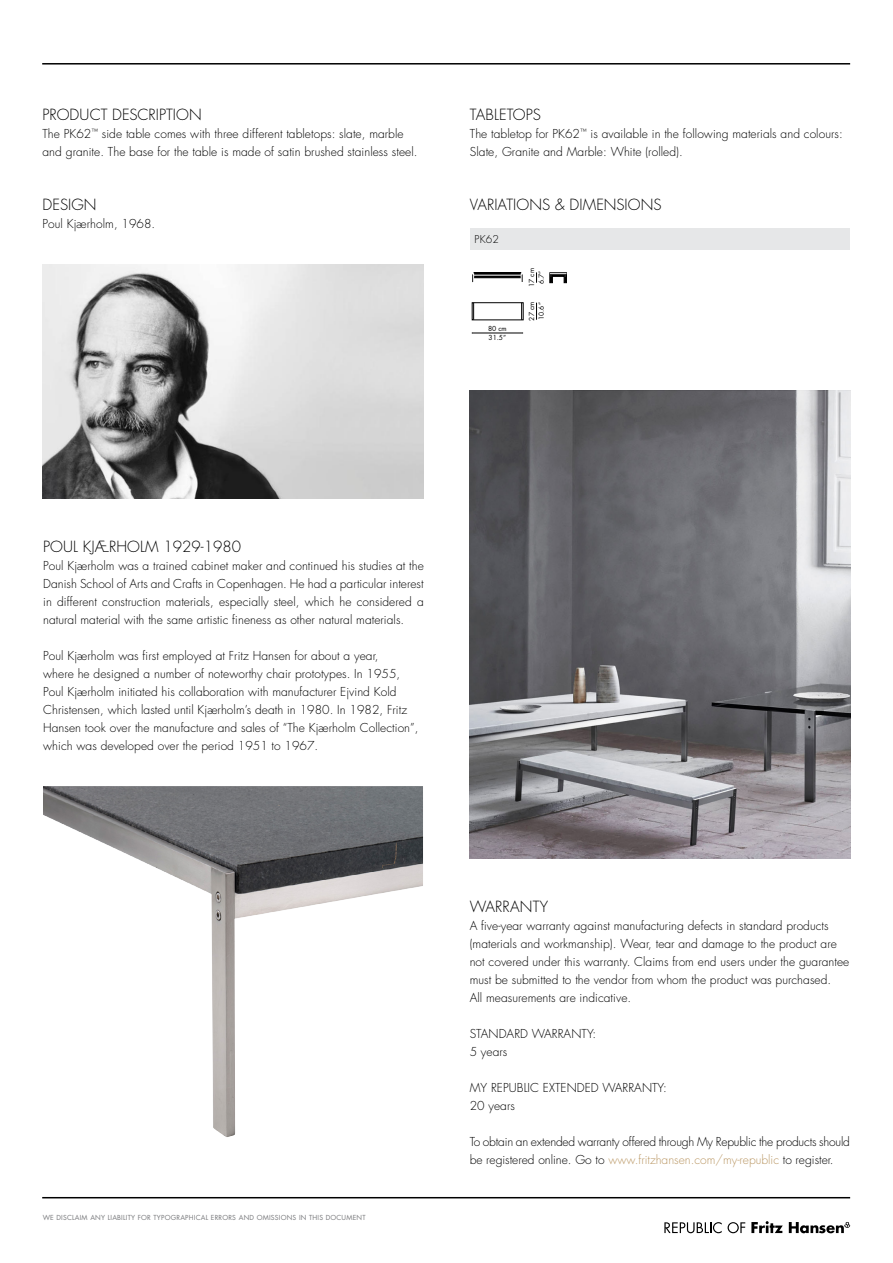
<style>
.page{position:relative;width:893px;height:1263px;background:#fff}
.page>*{position:absolute;margin:0;border:0;box-sizing:border-box;transform-origin:0 0}
.t1{font:300 15px "Futura Std";letter-spacing:.005em;color:#000}
.t2{font:300 12px/18px "Futura Std";letter-spacing:.005em;color:#000}
.t3{font:300 12px/18px "Futura Std";letter-spacing:-.015em;color:#000}
.t4{font:300 10.5px "Futura Std";color:#000}
.t5{font:6.75px "Futura Std";letter-spacing:.03em;color:#77787b}
.t6{font:6.75px/9.8px "Futura Std";color:#000}
.t7{font:4.05px "Arial";color:#fff}
.s1{color:#ba9764}
</style>
<div class="page">
<hr style="left:42px;top:63px;width:808px;height:2px;background:#000">
<svg style="left:664px;top:1222px;width:58px;height:11px"></svg>
<svg style="left:728px;top:1222px;width:17px;height:11px"></svg>
<svg style="left:751px;top:1221px;width:32px;height:12px"></svg>
<svg style="left:789px;top:1222px;width:61px;height:11px"></svg>
<hr style="left:42px;top:1197px;width:808px;height:1px;background:#000">
<img style="left:470px;top:390px;width:381px;height:468px">
<img style="left:43px;top:264px;width:381px;height:234px">
<div style="left:470px;top:228px;width:380px;height:21px;background:#e6e7e8"></div>
<img style="left:43px;top:786px;width:380px;height:351px">
<svg style="left:536px;top:303px;width:1px;height:17px"></svg>
<hr style="left:472px;top:333px;width:51px;height:1px;background:#000">
<svg style="left:549px;top:272px;width:18px;height:11px"></svg>
<div style="left:474px;top:272px;width:47px;height:3px;border:1px solid #000"></div>
<div style="left:474px;top:275px;width:47px;height:3px;background:#000;border:1px solid #000"></div>
<svg style="left:521px;top:274px;width:2px;height:8px"></svg>
<hr style="left:474px;top:275px;width:47px;height:1px;background:#fff">
<svg style="left:472px;top:274px;width:2px;height:9px"></svg>
<svg style="left:473px;top:303px;width:1px;height:17px"></svg>
<svg style="left:521px;top:303px;width:1px;height:17px"></svg>
<p class="t1" style="left:43px;top:105px;width:161px">PRODUCT DESCRIPTION</p>
<p class="t2" style="left:43px;top:125px;width:376px">The PK62<sup>™</sup> side table comes with three different tabletops: slate, marble and granite. The base for the table is made of satin brushed stainless steel.</p>
<p class="t1" style="left:43px;top:195px;width:56px">DESIGN</p>
<p class="t2" style="left:43px;top:215px;width:114px">Poul Kjærholm, 1968.</p>
<p class="t1" style="left:470px;top:105px;width:73px">TABLETOPS</p>
<p class="t2" style="left:470px;top:125px;width:374px">The tabletop for PK62<sup>™</sup> is available in the following materials and colours:<br>Slate, Granite and Marble: White (rolled).</p>
<p class="t1" style="left:470px;top:195px;width:193px">VARIATIONS &amp; DIMENSIONS</p>
<p class="t4" style="left:475px;top:233px;width:26px">PK62</p>
<p class="t6" style="left:488px;top:323px;width:20px">80 cm<br>31.5”</p>
<p class="t6" style="left:527px;top:287px;width:20px;text-align:center;rotate:-90deg">17 cm<br>6.7”</p>
<p class="t7" style="left:551px;top:272px;width:3px">..</p>
<p class="t7" style="left:565px;top:272px;width:3px">..</p>
<p class="t6" style="left:527px;top:321px;width:20px;rotate:-90deg">27 cm<br>10.6”</p>
<p class="t1" style="left:43px;top:537px;width:200px">POUL KJÆRHOLM 1929-1980</p>
<p class="t2" style="left:43px;top:557px;width:382px;text-align:justify">Poul Kjærholm was a trained cabinet maker and continued his studies at the Danish School of Arts and Crafts in Copenhagen. He had a particular interest in different construction materials, especially steel, which he considered a natural material with the same artistic fineness as other natural materials.</p>
<p class="t2" style="left:43px;top:647px;width:377px">Poul Kjærholm was first employed at Fritz Hansen for about a year,<br>where he designed a number of noteworthy chair prototypes. In 1955, Poul Kjærholm initiated his collaboration with manufacturer Ejvind Kold Christensen, which lasted until Kjærholm’s death in 1980. In 1982, Fritz Hansen took over the manufacture and sales of “The Kjærholm Collection”, which was developed over the period 1951 to 1967.</p>
<p class="t5" style="left:43px;top:1214px;width:324px">WE DISCLAIM ANY LIABILITY FOR TYPOGRAPHICAL ERRORS AND OMISSIONS IN THIS DOCUMENT</p>
<p class="t1" style="left:470px;top:897px;width:80px">WARRANTY</p>
<p class="t2" style="left:470px;top:917px;width:381px">A five-year warranty against manufacturing defects in standard products (materials and workmanship). Wear, tear and damage to the product are not covered under this warranty. Claims from end users under the guarantee must be submitted to the vendor from whom the product was purchased.<br>All measurements are indicative.</p>
<p class="t2" style="left:470px;top:1025px;width:128px">STANDARD WARRANTY:<br>5 years</p>
<p class="t2" style="left:470px;top:1079px;width:199px">MY REPUBLIC EXTENDED WARRANTY:<br>20 years</p>
<p class="t3" style="left:470px;top:1133px;width:382px">To obtain an extended warranty offered through My Republic the products should be registered online. Go to <span class="s1">www.fritzhansen.com/my-republic</span> to register.</p>
</div>
